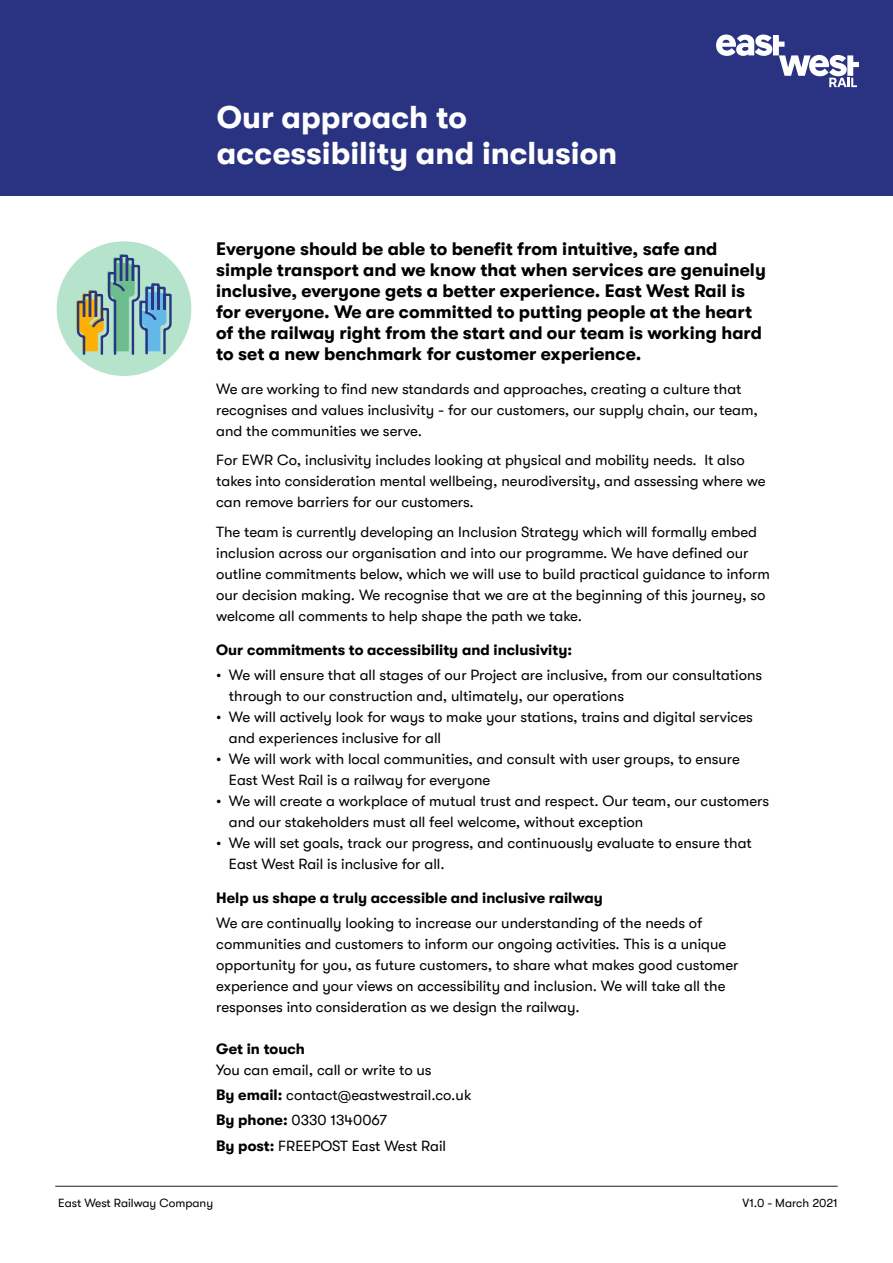
<style>
.page{position:relative;width:893px;height:1263px;background:#fff}
.page>*{position:absolute;margin:0;border:0;box-sizing:border-box;transform-origin:0 0}
.t1{font:700 31.5px/36px "GT Walsheim";color:#fff}
.t2{font:700 18px/21px "GT Walsheim";color:#000}
.t3{font:15px/21px "GT Walsheim";color:#000}
.t4{font:700 15px "GT Walsheim";color:#000}
.t5{font:12px "GT Walsheim";color:#000}
.s1{font-weight:700}
</style>
<div class="page">
<div style="left:0;top:0;width:893px;height:196px;background:#293382"></div>
<div style="left:57px;top:241px;width:134px;height:135px;background:#b6e3cb;border-radius:50%"></div>
<svg style="left:76px;top:253px;width:97px;height:104px"></svg>
<hr style="left:55px;top:1186px;width:783px;height:1px;background:#1e1e1e">
<svg style="left:716px;top:35px;width:143px;height:52px"></svg>
<h1 class="t1" style="left:217px;top:99px;width:402px">Our approach to accessibility and inclusion</h1>
<p class="t2" style="left:216px;top:238px;width:551px">Everyone should be able to benefit from intuitive, safe and simple transport and we know that when services are genuinely inclusive, everyone gets a better experience. East West Rail is for everyone. We are committed to putting people at the heart of the railway right from the start and our team is working hard to set a new benchmark for customer experience.</p>
<p class="t3" style="left:216px;top:378px;width:543px">We are working to find new standards and approaches, creating a culture that recognises and values inclusivity - for our customers, our supply chain, our team, and the communities we serve.</p>
<p class="t3" style="left:216px;top:450px;width:551px">For EWR Co, inclusivity includes looking at physical and mobility needs. It also takes into consideration mental wellbeing, neurodiversity, and assessing where we can remove barriers for our customers.</p>
<p class="t3" style="left:216px;top:521px;width:555px">The team is currently developing an Inclusion Strategy which will formally embed inclusion across our organisation and into our programme. We have defined our outline commitments below, which we will use to build practical guidance to inform our decision making. We recognise that we are at the beginning of this journey, so welcome all comments to help shape the path we take.</p>
<p class="t4" style="left:216px;top:641px;width:357px">Our commitments to accessibility and inclusivity:</p>
<p class="t3" style="left:229px;top:664px;width:535px;text-indent:-13px">• We will ensure that all stages of our Project are inclusive, from our consultations through to our construction and, ultimately, our operations</p>
<p class="t3" style="left:229px;top:706px;width:525px;text-indent:-13px">• We will actively look for ways to make your stations, trains and digital services and experiences inclusive for all</p>
<p class="t3" style="left:229px;top:748px;width:512px;text-indent:-13px">• We will work with local communities, and consult with user groups, to ensure<br>East West Rail is a railway for everyone</p>
<p class="t3" style="left:229px;top:790px;width:542px;text-indent:-13px">• We will create a workplace of mutual trust and respect. Our team, our customers and our stakeholders must all feel welcome, without exception</p>
<p class="t3" style="left:229px;top:832px;width:524px;text-indent:-13px">• We will set goals, track our progress, and continuously evaluate to ensure that<br>East West Rail is inclusive for all.</p>
<p class="t4" style="left:216px;top:889px;width:388px">Help us shape a truly accessible and inclusive railway</p>
<p class="t3" style="left:216px;top:912px;width:524px">We are continually looking to increase our understanding of the needs of communities and customers to inform our ongoing activities. This is a unique opportunity for you, as future customers, to share what makes good customer experience and your views on accessibility and inclusion. We will take all the responses into consideration as we design the railway.</p>
<p class="t4" style="left:216px;top:1040px;width:90px">Get in touch</p>
<p class="t3" style="left:216px;top:1057px;width:257px;line-height:25.2px">You can email, call or write to us<br><span class="s1">By email:</span> contact@eastwestrail.co.uk<br><span class="s1">By phone:</span> 0330 1340067<br><span class="s1">By post:</span> FREEPOST East West Rail</p>
<p class="t5" style="left:58px;top:1196px;width:156px">East West Railway Company</p>
<p class="t5" style="left:743px;top:1196px;width:97px">V1.0 - March 2021</p>
</div>
